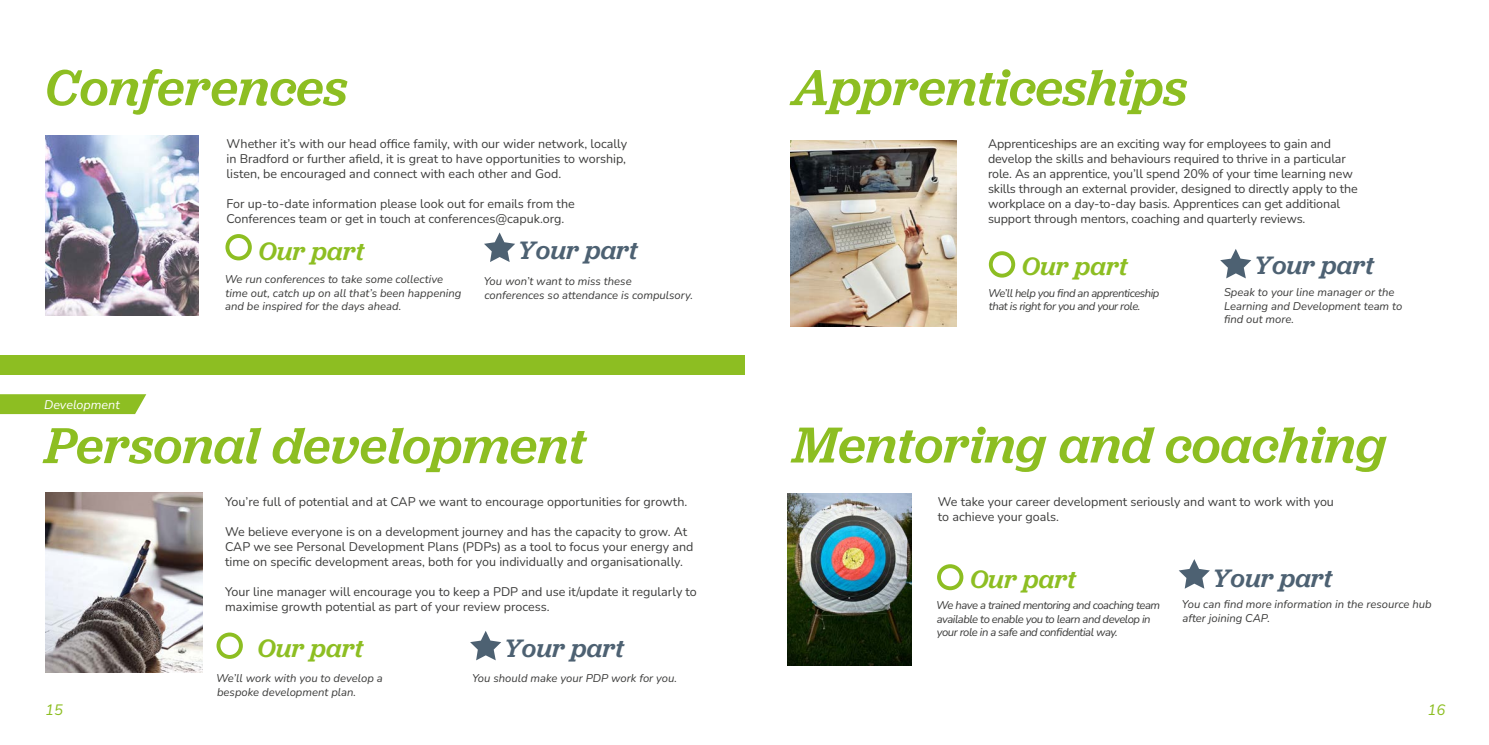
<style>
.page{position:relative;width:1489px;height:745px;background:#fff}
.page>*{position:absolute;margin:0;border:0;box-sizing:border-box;transform-origin:0 0}
.t1{font:italic 500 52.5px "Jubilat";color:#8dbe22}
.t2{font:italic 500 26.25px "Jubilat";color:#4d6172}
.t3{font:italic 500 26.25px "Jubilat";color:#8dbe22}
.t4{font:italic 200 15px "Nunito";color:#8dbe22}
.t5{font:12.5px/15px "Nunito";letter-spacing:-.005em;color:#3c3c3b}
.t6{font:italic 200 12.5px "Nunito";color:#fff}
.t7{font:italic 200 11.25px/13.5px "Nunito";color:#3c3c3b}
.t8{font:italic 200 11.25px/13.5px "Nunito";letter-spacing:-.04em;color:#3c3c3b}
</style>
<div class="page">
<div style="left:225px;top:234px;width:27px;height:26px;border:4px solid #8dbe22;border-radius:50%"></div>
<svg style="left:484px;top:232px;width:31px;height:30px"></svg>
<img style="left:45px;top:135px;width:153px;height:180px">
<img style="left:45px;top:492px;width:157px;height:180px">
<div style="left:216px;top:632px;width:27px;height:26px;border:4px solid #8dbe22;border-radius:50%"></div>
<svg style="left:470px;top:631px;width:31px;height:29px"></svg>
<div style="left:988px;top:251px;width:27px;height:26px;border:4px solid #8dbe22;border-radius:50%"></div>
<svg style="left:1220px;top:249px;width:31px;height:29px"></svg>
<img style="left:790px;top:140px;width:166px;height:186px">
<div style="left:937px;top:564px;width:26px;height:26px;border:4px solid #8dbe22;border-radius:50%"></div>
<svg style="left:1179px;top:559px;width:30px;height:29px"></svg>
<img style="left:788px;top:493px;width:123px;height:171px">
<svg style="left:0;top:394px;width:146px;height:20px;background:#92c12c"></svg>
<div style="left:0;top:355px;width:744px;height:19px;background:#8dbe22"></div>
<h1 class="t1" style="left:45px;top:54px;width:304px">Conferences</h1>
<p class="t5" style="left:226px;top:135px;width:402px;text-align:justify">Whether it’s with our head office family, with our wider network, locally in Bradford or further afield, it is great to have opportunities to worship, listen, be encouraged and connect with each other and God.</p>
<p class="t5" style="left:226px;top:195px;width:350px">For up-to-date information please look out for emails from the<br>Conferences team or get in touch at conferences@capuk.org.</p>
<h2 class="t3" style="left:258px;top:234px;width:107px">Our part</h2>
<h2 class="t2" style="left:517px;top:234px;width:122px">Your part</h2>
<p class="t6" style="left:44px;top:395px;width:77px">Development</p>
<p class="t7" style="left:225px;top:272px;width:238px">We run conferences to take some collective time out, catch up on all that’s been happening and be inspired for the days ahead.</p>
<p class="t7" style="left:483px;top:274px;width:211px">You won’t want to miss these conferences so attendance is compulsory.</p>
<h1 class="t1" style="left:45px;top:412px;width:542px">Personal development</h1>
<p class="t5" style="left:225px;top:493px;width:463px">You’re full of potential and at CAP we want to encourage opportunities for growth.</p>
<p class="t5" style="left:225px;top:523px;width:470px">We believe everyone is on a development journey and has the capacity to grow. At<br>CAP we see Personal Development Plans (PDPs) as a tool to focus your energy and time on specific development areas, both for you individually and organisationally.</p>
<p class="t5" style="left:225px;top:583px;width:473px">Your line manager will encourage you to keep a PDP and use it/update it regularly to maximise growth potential as part of your review process.</p>
<h2 class="t3" style="left:257px;top:630px;width:107px">Our part</h2>
<h2 class="t2" style="left:503px;top:630px;width:122px">Your part</h2>
<p class="t7" style="left:216px;top:670px;width:168px">We’ll work with you to develop a bespoke development plan.</p>
<p class="t7" style="left:472px;top:670px;width:206px">You should make your PDP work for you.</p>
<h1 class="t1" style="left:792px;top:54px;width:396px">Apprenticeships</h1>
<p class="t5" style="left:987px;top:136px;width:371px">Apprenticeships are an exciting way for employees to gain and develop the skills and behaviours required to thrive in a particular role. As an apprentice, you’ll spend 20% of your time learning new skills through an external provider, designed to directly apply to the workplace on a day-to-day basis. Apprentices can get additional support through mentors, coaching and quarterly reviews.</p>
<h2 class="t3" style="left:1021px;top:249px;width:107px">Our part</h2>
<h2 class="t2" style="left:1253px;top:249px;width:122px">Your part</h2>
<p class="t8" style="left:988px;top:285px;width:173px">We’ll help you find an apprenticeship that is right for you and your role.</p>
<p class="t7" style="left:1223px;top:285px;width:180px">Speak to your line manager or the<br>Learning and Development team to find out more.</p>
<h1 class="t1" style="left:793px;top:411px;width:595px">Mentoring and coaching</h1>
<p class="t5" style="left:937px;top:493px;width:397px">We take your career development seriously and want to work with you to achieve your goals.</p>
<h2 class="t3" style="left:970px;top:561px;width:107px">Our part</h2>
<h2 class="t2" style="left:1212px;top:560px;width:122px">Your part</h2>
<p class="t8" style="left:936px;top:597px;width:225px">We have a trained mentoring and coaching team available to enable you to learn and develop in your role in a safe and confidential way.</p>
<p class="t7" style="left:1181px;top:596px;width:251px">You can find more information in the resource hub after joining CAP.</p>
<p class="t4" style="left:45px;top:699px;width:20px">15</p>
<p class="t4" style="left:1427px;top:699px;width:19px">16</p>
</div>
